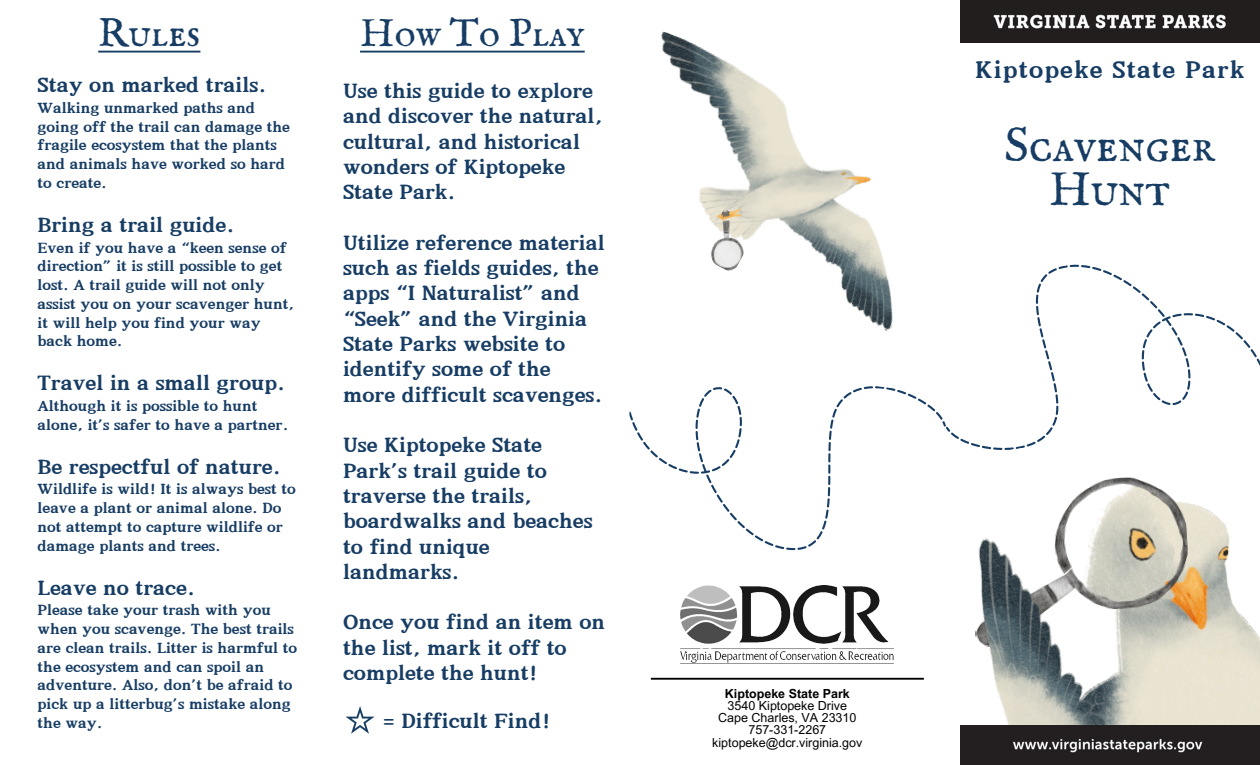
<style>
.page{position:relative;width:1260px;height:765px;background:#fff}
.page>*{position:absolute;margin:0;border:0;box-sizing:border-box;transform-origin:0 0}
.t1{font:48.75px/44px "IM FELL English SC";color:#173d64;text-align:center}
.t2{font:40px "IM FELL English SC";color:#173d64}
.t3{font:900 30.62px "Canva Joyful";letter-spacing:.035em;color:#173d64}
.t4{font:900 26.25px/25.2px "Canva Joyful";color:#173d64}
.t5{font:900 18.75px/18.8px "Canva Joyful";color:#173d64}
.t6{font:12.5px "Arial MT Pro";color:#000}
.t7{font:700 12.5px "Arial MT Pro";color:#000}
</style>
<div class="page">
<img style="left:1121px;top:504px;width:139px;height:174px">
<img style="left:1062px;top:477px;width:131px;height:171px">
<img style="left:909px;top:517px;width:212px;height:248px">
<img style="left:961px;top:725px;width:299px;height:40px">
<img style="left:961px;top:0;width:299px;height:42px">
<svg style="left:950px;top:264px;width:310px;height:186px"></svg>
<img style="left:681px;top:586px;width:213px;height:78px">
<hr style="left:651px;top:678px;width:273px;height:2px;background:#000">
<hr style="left:98px;top:51px;width:102px;height:2px;background:#173d64">
<hr style="left:360px;top:51px;width:225px;height:2px;background:#173d64">
<svg style="left:629px;top:386px;width:321px;height:181px"></svg>
<img style="left:661px;top:31px;width:300px;height:301px">
<img style="left:699px;top:209px;width:59px;height:65px">
<svg style="left:346px;top:706px;width:29px;height:28px"></svg>
<p class="t2" style="left:98px;top:10px;width:104px">Rules</p>
<p class="t2" style="left:360px;top:10px;width:226px">How To Play</p>
<p class="t4" style="left:38px;top:73px;width:230px">Stay on marked trails.</p>
<p class="t5" style="left:38px;top:99px;width:254px">Walking unmarked paths and going off the trail can damage the fragile ecosystem that the plants and animals have worked so hard to create.</p>
<p class="t4" style="left:38px;top:213px;width:198px">Bring a trail guide.</p>
<p class="t5" style="left:38px;top:238px;width:258px">Even if you have a “keen sense of direction” it is still possible to get lost. A trail guide will not only assist you on your scavenger hunt, it will help you find your way back home.</p>
<p class="t4" style="left:38px;top:371px;width:249px">Travel in a small group.</p>
<p class="t5" style="left:38px;top:397px;width:252px">Although it is possible to hunt alone, it’s safer to have a partner.</p>
<p class="t4" style="left:38px;top:455px;width:245px">Be respectful of nature.</p>
<p class="t5" style="left:38px;top:480px;width:260px">Wildlife is wild! It is always best to leave a plant or animal alone. Do not attempt to capture wildlife or damage plants and trees.</p>
<p class="t4" style="left:38px;top:576px;width:159px">Leave no trace.</p>
<p class="t5" style="left:38px;top:601px;width:261px">Please take your trash with you when you scavenge. The best trails are clean trails. Litter is harmful to the ecosystem and can spoil an adventure. Also, don’t be afraid to pick up a litterbug’s mistake along the way.</p>
<h1 class="t4" style="left:343px;top:79px;width:261px">Use this guide to explore and discover the natural, cultural, and historical wonders of Kiptopeke<br>State Park.</h1>
<p class="t4" style="left:343px;top:231px;width:263px">Utilize reference material such as fields guides, the apps “I Naturalist” and “Seek” and the Virginia<br>State Parks website to identify some of the more difficult scavenges.</p>
<p class="t4" style="left:343px;top:433px;width:251px">Use Kiptopeke State<br>Park’s trail guide to traverse the trails, boardwalks and beaches to find unique landmarks.</p>
<p class="t4" style="left:343px;top:610px;width:264px">Once you find an item on the list, mark it off to complete the hunt!</p>
<p class="t4" style="left:383px;top:709px;width:169px">= Difficult Find!</p>
<h3 class="t7" style="left:725px;top:689px;width:126px">Kiptopeke State Park</h3>
<h4 class="t6" style="left:728px;top:701px;width:121px">3540 Kiptopeke Drive</h4>
<h4 class="t6" style="left:718px;top:713px;width:140px">Cape Charles, VA 23310</h4>
<h4 class="t6" style="left:748px;top:725px;width:79px">757-331-2267</h4>
<h4 class="t6" style="left:712px;top:738px;width:152px">kiptopeke@dcr.virginia.gov</h4>
<h2 class="t3" style="left:975px;top:56px;width:271px">Kiptopeke State Park</h2>
<p class="t1" style="left:1004px;top:126px;width:213px">Scavenger<br>Hunt</p>
</div>
